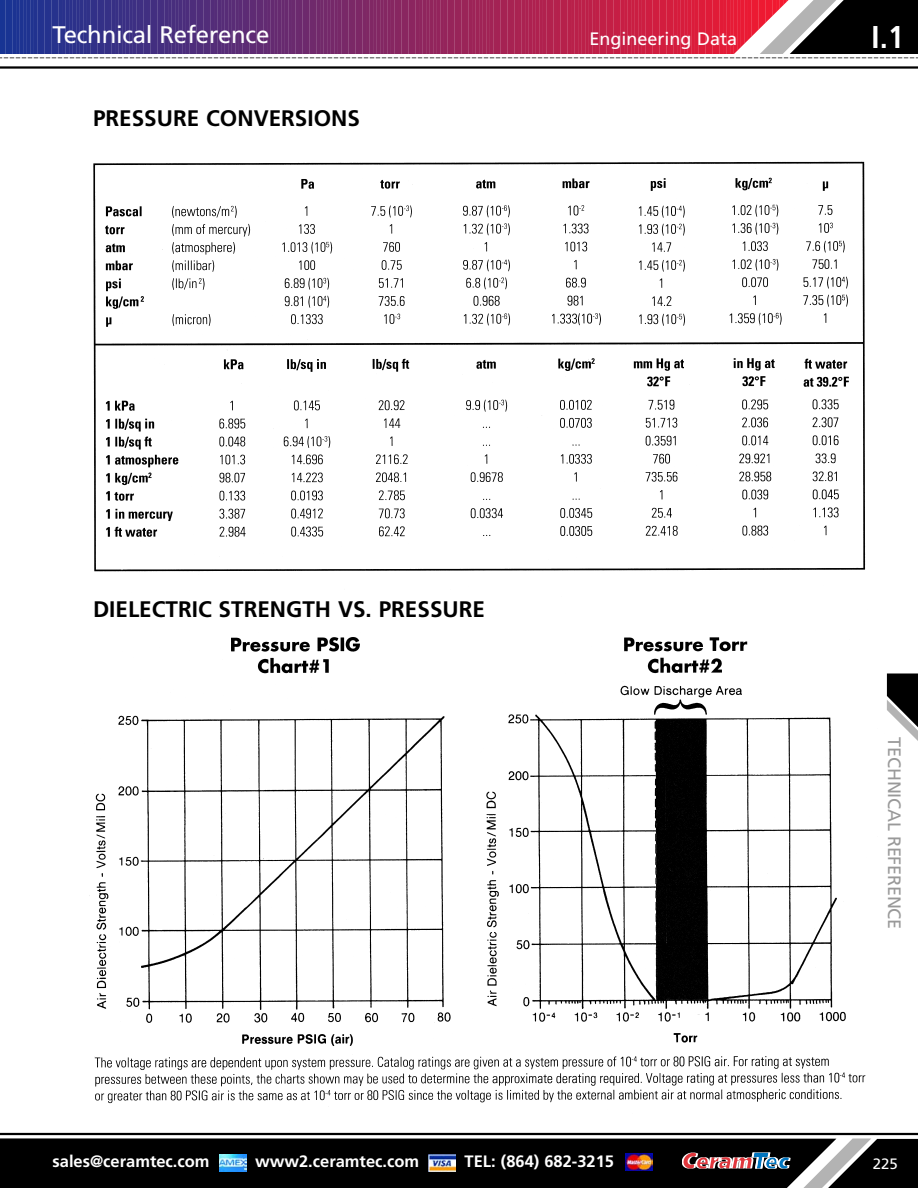
<style>
.page{position:relative;width:918px;height:1188px;background:#fff}
.page>*{position:absolute;margin:0;border:0;box-sizing:border-box;transform-origin:0 0}
.t1{font:700 condensed 31.5px "Frutiger";color:#fff}
.t2{font:24px "Frutiger";letter-spacing:-.01em;color:#fff}
.t3{font:700 22.5px "Frutiger";color:#000}
.t4{font:18px "Frutiger";letter-spacing:-.01em;color:#999}
.t5{font:18px "Frutiger";color:#fff}
.t6{font:700 16.5px "Frutiger";color:#fff}
.t7{font:15px "Frutiger";color:#fff}
</style>
<div class="page">
<svg style="left:0;top:0;width:918px;height:59px;background:#84406d"></svg>
<hr style="left:0;top:1133px;width:918px;height:2px;background:#000">
<svg style="left:0;top:1138px;width:918px;height:50px;background:#121112"></svg>
<hr style="left:0;top:66px;width:918px;height:3px;background:#000">
<svg style="left:890px;top:673px;width:28px;height:68px"></svg>
<img style="left:89px;top:161px;width:801px;height:943px">
<div style="left:92px;top:598px;width:734px;height:32px;background:#fff"></div>
<img style="left:626px;top:1154px;width:27px;height:17px">
<img style="left:429px;top:1154px;width:27px;height:17px">
<img style="left:219px;top:1155px;width:27px;height:17px">
<h2 class="t2" style="left:52px;top:25px;width:218px">Technical Reference</h2>
<h3 class="t3" style="left:93px;top:109px;width:268px">PRESSURE CONVERSIONS</h3>
<p class="t5" style="left:589px;top:32px;width:149px">Engineering Data</p>
<h1 class="t1" style="left:871px;top:24px;width:35px">I.1</h1>
<h3 class="t3" style="left:93px;top:600px;width:394px">DIELECTRIC STRENGTH VS. PRESSURE</h3>
<p class="t6" style="left:52px;top:1155px;width:159px">sales@ceramtec.com</p>
<p class="t6" style="left:255px;top:1155px;width:166px">www2.ceramtec.com</p>
<p class="t6" style="left:465px;top:1155px;width:151px">TEL: (864) 682-3215</p>
<p class="t4" style="left:902px;top:737px;width:193px;rotate:90deg">TECHNICAL REFERENCE</p>
<p class="t7" style="left:873px;top:1157px;width:27px">225</p>
</div>
